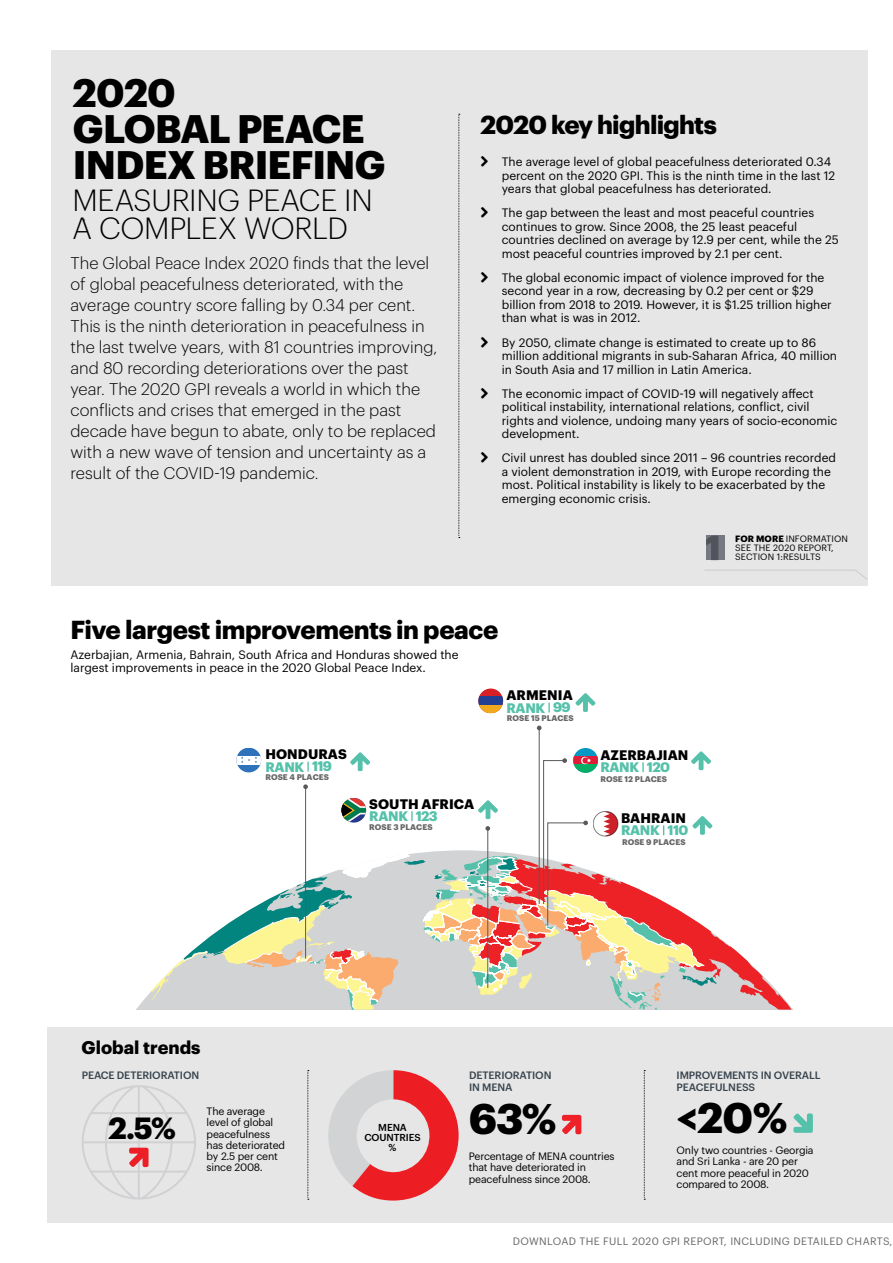
<style>
.page{position:relative;width:893px;height:1263px;background:#fff}
.page>*{position:absolute;margin:0;border:0;box-sizing:border-box;transform-origin:0 0}
.t1{font:700 42px "Graphik";color:#000}
.t2{font:700 39px/36px "Graphik";letter-spacing:-.02em;color:#000}
.t3{font:300 30px/28.5px "Graphik";letter-spacing:-.01em;color:#000}
.t4{font:700 30px "Graphik";color:#000}
.t5{font:700 25.5px "Graphik";letter-spacing:-.02em;color:#000}
.t6{font:700 23.4px "Graphik";color:#000}
.t7{font:700 18px "Graphik";color:#000}
.t8{font:300 16.5px/21px "Graphik";color:#000}
.t9{font:700 13.5px "Graphik";letter-spacing:.005em;color:#000}
.t10{font:700 13.5px "Graphik";letter-spacing:-.025em;color:#56c1aa}
.t11{font:12px/13.5px "Graphik";color:#000}
.t12{font:10.5px/11.2px "Graphik";letter-spacing:-.015em;color:#000}
.t13{font:500 10.5px/12px "Graphik";letter-spacing:-.01em;color:#38444e}
.t14{font:10.5px "Graphik";letter-spacing:.035em;color:#666}
.t15{font:500 9.9px/9.9px "Graphik";letter-spacing:-.01em;color:#000;text-align:center}
.t16{font:9px/9px "Graphik";letter-spacing:.01em;color:#000}
.t17{font:700 8.1px "Graphik";letter-spacing:.005em;color:rgb(0 0 0/.6)}
.s1{font-weight:700}
</style>
<div class="page">
<div style="left:48px;top:1027px;width:845px;height:195px;background:#e6e6e6"></div>
<svg style="left:537px;top:726px;width:4px;height:4px"></svg>
<hr style="left:539px;top:728px;width:1px;height:176px;background:#58595b">
<div style="left:236px;top:748px;width:25px;height:24px;background:#2d72ba;border-radius:12px"></div>
<svg style="left:548px;top:702px;width:2px;height:10px"></svg>
<svg style="left:576px;top:693px;width:19px;height:19px"></svg>
<svg style="left:478px;top:688px;width:25px;height:25px"></svg>
<div style="left:478px;top:697px;width:25px;height:8px;background:#223f94"></div>
<svg style="left:479px;top:705px;width:24px;height:8px"></svg>
<svg style="left:573px;top:748px;width:25px;height:25px"></svg>
<svg style="left:136px;top:751px;width:657px;height:259px"></svg>
<div style="left:51px;top:50px;width:816px;height:535px;background:#e6e6e6"></div>
<div style="left:706px;top:536px;width:18px;height:24px;background:linear-gradient(to bottom,#70747d,#70747d)"></div>
<svg style="left:706px;top:536px;width:12px;height:24px"></svg>
<svg style="left:705px;top:569px;width:163px;height:11px"></svg>
<svg style="left:458px;top:114px;width:2px;height:424px"></svg>
<svg style="left:82px;top:1085px;width:114px;height:114px"></svg>
<svg style="left:644px;top:1070px;width:1px;height:130px"></svg>
<svg style="left:793px;top:1113px;width:20px;height:20px"></svg>
<svg style="left:562px;top:1115px;width:19px;height:19px"></svg>
<svg style="left:328px;top:1070px;width:131px;height:130px"></svg>
<svg style="left:307px;top:1070px;width:2px;height:130px"></svg>
<h2 class="t2" style="left:73px;top:71px;width:314px">2020<br>GLOBAL PEACE<br>INDEX BRIEFING</h2>
<h3 class="t3" style="left:72px;top:183px;width:302px">MEASURING PEACE IN<br>A COMPLEX WORLD</h3>
<p class="t8" style="left:70px;top:251px;width:368px">The Global Peace Index 2020 finds that the level of global peacefulness deteriorated, with the average country score falling by 0.34 per cent.<br>This is the ninth deterioration in peacefulness in the last twelve years, with 81 countries improving, and 80 recording deteriorations over the past year. The 2020 GPI reveals a world in which the conflicts and crises that emerged in the past decade have begun to abate, only to be replaced with a new wave of tension and uncertainty as a result of the COVID-19 pandemic.</p>
<h3 class="t5" style="left:481px;top:105px;width:238px">2020 key highlights</h3>
<p class="t11" style="left:502px;top:154px;width:335px">The average level of global peacefulness deteriorated 0.34 percent on the 2020 GPI. This is the ninth time in the last 12 years that global peacefulness has deteriorated.</p>
<p class="t11" style="left:502px;top:205px;width:338px">The gap between the least and most peaceful countries continues to grow. Since 2008, the 25 least peaceful countries declined on average by 12.9 per cent, while the 25 most peaceful countries improved by 2.1 per cent.</p>
<p class="t11" style="left:502px;top:270px;width:331px">The global economic impact of violence improved for the second year in a row, decreasing by 0.2 per cent or $29 billion from 2018 to 2019. However, it is $1.25 trillion higher than what is was in 2012.</p>
<p class="t11" style="left:502px;top:334px;width:337px">By 2050, climate change is estimated to create up to 86 million additional migrants in sub-Saharan Africa, 40 million in South Asia and 17 million in Latin America.</p>
<p class="t11" style="left:502px;top:385px;width:337px">The economic impact of COVID-19 will negatively affect political instability, international relations, conflict, civil rights and violence, undoing many years of socio-economic development.</p>
<p class="t11" style="left:502px;top:450px;width:336px">Civil unrest has doubled since 2011 – 96 countries recorded a violent demonstration in 2019, with Europe recording the most. Political instability is likely to be exacerbated by the emerging economic crisis.</p>
<p class="t16" style="left:735px;top:533px;width:114px"><span class="s1">FOR MORE</span> INFORMATION<br>SEE THE 2020 REPORT,<br>SECTION 1:RESULTS</p>
<h3 class="t5" style="left:70px;top:610px;width:429px">Five largest improvements in peace</h3>
<p class="t11" style="left:70px;top:647px;width:390px">Azerbajian, Armenia, Bahrain, South Africa and Honduras showed the largest improvements in peace in the 2020 Global Peace Index.</p>
<h3 class="t6" style="left:149px;top:649px;width:168px">FIVE LARGEST</h3>
<p class="t9" style="left:265px;top:744px;width:83px">HONDURAS</p>
<p class="t10" style="left:265px;top:756px;width:68px">RANK 119</p>
<p class="t17" style="left:265px;top:771px;width:65px">ROSE 4 PLACES</p>
<p class="t9" style="left:369px;top:793px;width:107px">SOUTH AFRICA</p>
<p class="t10" style="left:369px;top:806px;width:70px">RANK 123</p>
<p class="t17" style="left:369px;top:820px;width:65px">ROSE 3 PLACES</p>
<p class="t9" style="left:506px;top:684px;width:68px">ARMENIA</p>
<p class="t10" style="left:506px;top:697px;width:66px">RANK 99</p>
<p class="t17" style="left:507px;top:711px;width:68px">ROSE 15 PLACES</p>
<p class="t9" style="left:600px;top:744px;width:90px">AZERBAJIAN</p>
<p class="t17" style="left:600px;top:772px;width:68px">ROSE 12 PLACES</p>
<p class="t10" style="left:600px;top:757px;width:71px">RANK 120</p>
<p class="t9" style="left:621px;top:807px;width:67px">BAHRAIN</p>
<p class="t10" style="left:621px;top:820px;width:69px">RANK 110</p>
<p class="t17" style="left:622px;top:836px;width:65px">ROSE 9 PLACES</p>
<h3 class="t7" style="left:82px;top:1034px;width:120px">Global trends</h3>
<p class="t13" style="left:82px;top:1068px;width:119px">PEACE DETERIORATION</p>
<p class="t13" style="left:469px;top:1068px;width:84px">DETERIORATION<br>IN MENA</p>
<p class="t13" style="left:677px;top:1068px;width:146px">IMPROVEMENTS IN OVERALL<br>PEACEFULNESS</p>
<h3 class="t4" style="left:109px;top:1105px;width:69px">2.5%</h3>
<p class="t12" style="left:207px;top:1105px;width:80px">The average level of global peacefulness has deteriorated by 2.5 per cent since 2008.</p>
<p class="t15" style="left:364px;top:1122px;width:58px">MENA<br>COUNTRIES %</p>
<h1 class="t1" style="left:469px;top:1086px;width:89px">63%</h1>
<p class="t12" style="left:469px;top:1150px;width:147px">Percentage of MENA countries that have deteriorated in peacefulness since 2008.</p>
<h1 class="t1" style="left:676px;top:1085px;width:113px">&lt;20%</h1>
<p class="t12" style="left:677px;top:1144px;width:139px">Only two countries - Georgia and Sri Lanka - are 20 per cent more peaceful in 2020 compared to 2008.</p>
<p class="t14" style="left:513px;top:1233px;width:381px">DOWNLOAD THE FULL 2020 GPI REPORT, INCLUDING DETAILED CHARTS,</p>
</div>
